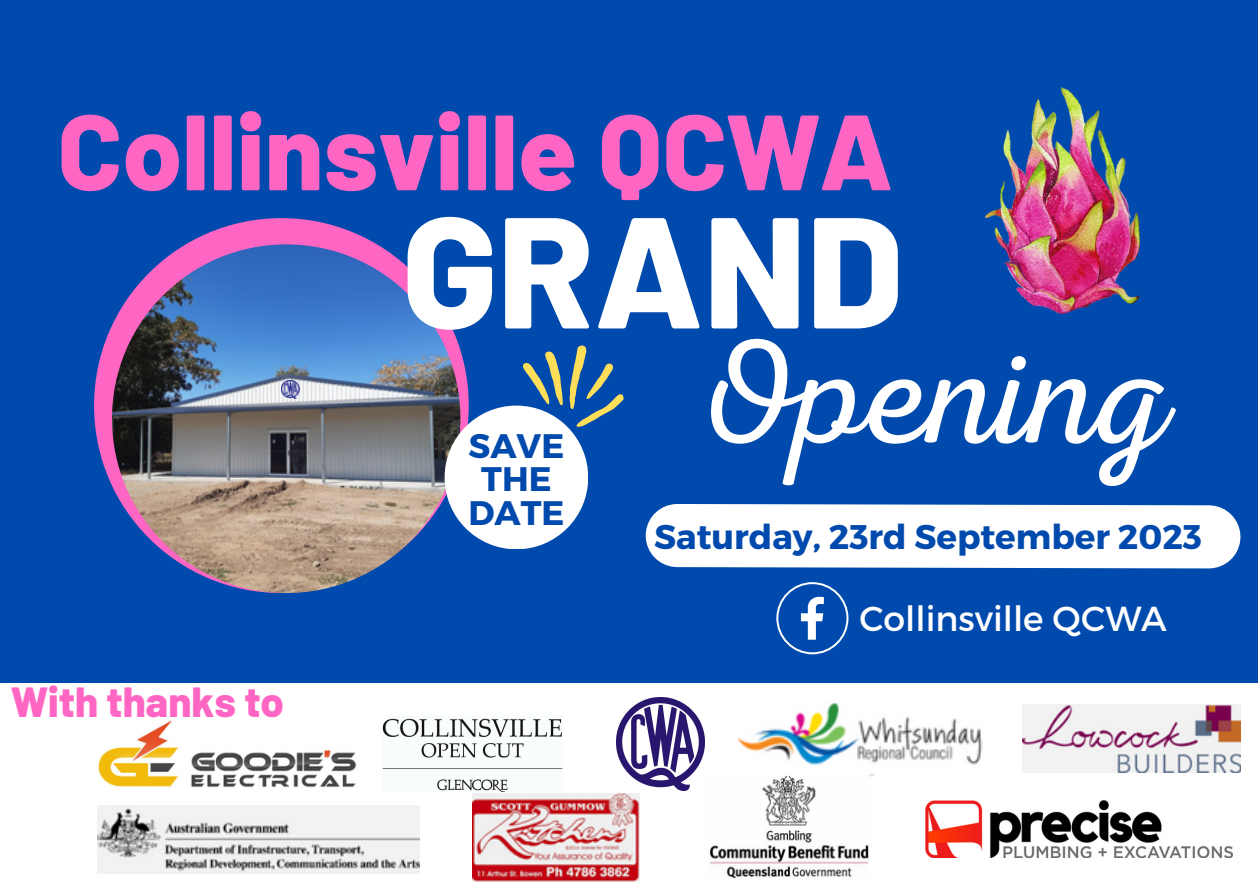
<style>
.page{position:relative;width:1258px;height:894px;background:#fff}
.page>*{position:absolute;margin:0;border:0;box-sizing:border-box;transform-origin:0 0}
.t1{font:800 157.5px "Barlow";color:#fff}
.t2{font:148.2px "RTL Adam Script Light";color:#fff}
.t3{font:800 106.8px "Barlow";color:#ff66c4}
.t4{font:800 42px "Barlow";color:#ff66c4}
.t5{font:34.8px "Montserrat";color:#fff}
.t6{font:700 34.2px "Montserrat";color:#004aad}
.t7{font:700 33.9px/33.6px "Montserrat";color:#004aad;text-align:center}
</style>
<div class="page">
<div style="left:0;top:0;width:1258px;height:893px;background:#004aad"></div>
<div style="left:94px;top:218px;width:375px;height:375px;background:#ff66c4;border-radius:50%"></div>
<img style="left:112px;top:244px;width:348px;height:349px;border-radius:50%">
<div style="left:445px;top:405px;width:143px;height:144px;background:#fff;border-radius:50%"></div>
<div style="left:645px;top:504px;width:596px;height:65px;background:#fff"></div>
<svg style="left:522px;top:345px;width:102px;height:82px"></svg>
<img style="left:986px;top:88px;width:153px;height:225px">
<svg style="left:776px;top:582px;width:72px;height:72px"></svg>
<div style="left:0;top:683px;width:1258px;height:210px;background:#fff"></div>
<img style="left:926px;top:800px;width:306px;height:56px">
<img style="left:382px;top:718px;width:180px;height:73px">
<img style="left:617px;top:697px;width:88px;height:93px">
<img style="left:737px;top:702px;width:246px;height:63px">
<img style="left:709px;top:774px;width:165px;height:104px">
<img style="left:1022px;top:704px;width:219px;height:68px">
<img style="left:472px;top:793px;width:167px;height:87px">
<img style="left:97px;top:805px;width:323px;height:68px">
<img style="left:98px;top:720px;width:259px;height:68px">
<img style="left:281px;top:380px;width:18px;height:18px">
<h3 class="t3" style="left:57px;top:83px;width:837px">Collinsville QCWA</h3>
<h1 class="t1" style="left:402px;top:171px;width:504px">GRAND</h1>
<p class="t4" style="left:12px;top:674px;width:274px">With thanks to</p>
<p class="t7" style="left:468px;top:427px;width:97px">SAVE</p>
<p class="t7" style="left:468px;top:460px;width:97px">THE<br>DATE</p>
<h2 class="t2" style="left:695px;top:308px;width:478px">Opening</h2>
<p class="t6" style="left:654px;top:514px;width:549px">Saturday, 23rd September 2023</p>
<p class="t5" style="left:859px;top:596px;width:309px">Collinsville QCWA</p>
</div>
